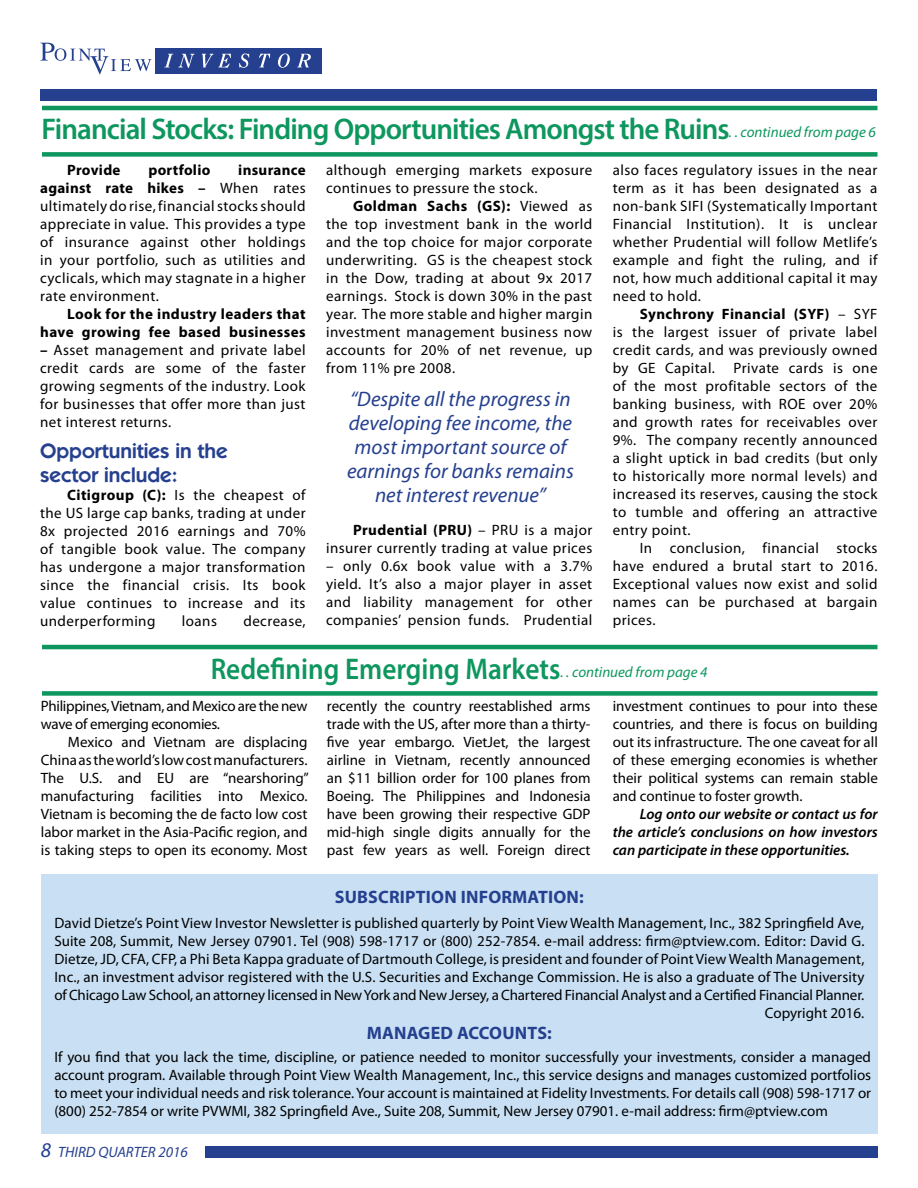
<style>
.page{position:relative;width:918px;height:1188px;background:#fff}
.page>*{position:absolute;margin:0;border:0;box-sizing:border-box;transform-origin:0 0}
.t1{font:600 30px "Myriad Pro";letter-spacing:-.03em;color:#0d975e}
.t2{font:600 30px "Myriad Pro";color:#0d975e;scale:.91 1}
.t3{font:italic 21px/24px "Myriad Pro";color:#25408f;text-align:center}
.t4{font:600 21px/24px "Itc Kabel";color:#25408f}
.t5{font:700 18px "Myriad Pro";letter-spacing:.01em;color:#25408f}
.t6{font:15px/18px "Myriad Pro";letter-spacing:.01em;color:#000;text-align:justify}
.t7{font:15px/18px "Myriad Pro";letter-spacing:.03em;color:#000}
.t8{font:italic 600 15px/18px "Myriad Pro";color:#000;text-align:justify}
.t9{font:700 15px/18px "Myriad Pro";letter-spacing:.03em;color:#000;text-align:right}
.t10{font:15px/18px "Myriad Pro";letter-spacing:-.02em;color:#000}
.t11{font:italic 15px "Myriad Pro";color:#25408f}
.s1{font-weight:400;font-style:italic;font-size:15px}
.s2{font-weight:700}
.s3{font-size:21px}
</style>
<div class="page">
<svg style="left:40px;top:43px;width:112px;height:31px"></svg>
<div style="left:155px;top:48px;width:167px;height:26px;background:#25408f"></div>
<svg style="left:164px;top:54px;width:31px;height:14px"></svg>
<svg style="left:202px;top:53px;width:29px;height:15px"></svg>
<svg style="left:239px;top:53px;width:10px;height:15px"></svg>
<svg style="left:259px;top:53px;width:11px;height:14px"></svg>
<svg style="left:278px;top:53px;width:12px;height:15px"></svg>
<svg style="left:297px;top:54px;width:14px;height:13px"></svg>
<div style="left:40px;top:89px;width:838px;height:12px;background:#25408f"></div>
<div style="left:205px;top:1146px;width:673px;height:12px;background:#25408f"></div>
<div style="left:41px;top:875px;width:837px;height:259px;background:#c9e0f4"></div>
<hr style="left:42px;top:645px;width:835px;height:4px;background:#0d975e">
<hr style="left:42px;top:106px;width:835px;height:4px;background:#0d975e">
<div style="left:42px;top:691px;width:835px;height:5px;background:#0d975e"></div>
<div style="left:42px;top:152px;width:835px;height:5px;background:#0d975e"></div>
<h1 class="t1" style="left:42px;top:109px;width:836px">Financial Stocks: Finding Opportunities Amongst the Ruins<span class="s1">. . continued from page 6</span></h1>
<p class="t9" style="left:67px;top:161px;width:55px">Provide</p>
<p class="t9" style="left:148px;top:161px;width:64px">portfolio</p>
<p class="t6" style="left:40px;top:161px;width:267px;text-indent:198px"><span class="s2">insurance against rate hikes –</span> When rates ultimately do rise, financial stocks should appreciate in value. This provides a type of insurance against other holdings in your portfolio, such as utilities and cyclicals, which may stagnate in a higher rate environment.</p>
<p class="t9" style="left:40px;top:305px;width:267px">Look for the industry leaders that have growing fee based businesses</p>
<p class="t6" style="left:40px;top:341px;width:267px"><span class="s2">–</span> Asset management and private label credit cards are some of the faster growing segments of the industry. Look for businesses that offer more than just net interest returns.</p>
<h2 class="t4" style="left:40px;top:439px;width:189px">Opportunities in the sector include:</h2>
<p class="t6" style="left:40px;top:486px;width:267px;text-indent:27px"><span class="s2">Citigroup (C):</span> Is the cheapest of the US large cap banks, trading at under 8x projected 2016 earnings and 70% of tangible book value. The company has undergone a major transformation since the financial crisis. Its book value continues to increase and its underperforming</p>
<p class="t6" style="left:182px;top:612px;width:37px">loans</p>
<p class="t7" style="left:243px;top:612px;width:64px">decrease,</p>
<p class="t7" style="left:326px;top:161px;width:268px">although emerging markets exposure continues to pressure the stock.</p>
<p class="t6" style="left:326px;top:197px;width:268px;text-indent:27px"><span class="s2">Goldman Sachs (GS):</span> Viewed as the top investment bank in the world and the top choice for major corporate underwriting. GS is the cheapest stock in the Dow, trading at about 9x 2017 earnings. Stock is down 30% in the past year. The more stable and higher margin investment management business now accounts for 20% of net revenue, up from 11% pre 2008.</p>
<h2 class="t3" style="left:347px;top:387px;width:228px">“Despite all the progress in developing fee income, the most important source of earnings for banks remains net interest revenue”</h2>
<p class="t7" style="left:326px;top:521px;width:268px;text-align:right"><span class="s2">Prudential (PRU)</span> – PRU is a major insurer currently trading at value prices</p>
<p class="t6" style="left:326px;top:557px;width:268px">– only 0.6x book value with a 3.7% yield. It’s also a major player in asset and liability management for other companies’ pension funds. Prudential</p>
<p class="t6" style="left:613px;top:161px;width:266px">also faces regulatory issues in the near term as it has been designated as a non-bank SIFI (Systematically Important Financial Institution). It is unclear whether Prudential will follow Metlife’s example and fight the ruling, and if not, how much additional capital it may need to hold.</p>
<p class="t6" style="left:613px;top:305px;width:266px;text-indent:27px"><span class="s2">Synchrony Financial (SYF)</span> – SYF is the largest issuer of private label credit cards, and was previously owned by GE Capital. Private cards is one of the most profitable sectors of the banking business, with ROE over 20% and growth rates for receivables over 9%. The company recently announced a slight uptick in bad credits (but only to historically more normal levels) and increased its reserves, causing the stock to tumble and offering an attractive entry point.</p>
<p class="t6" style="left:613px;top:539px;width:266px;text-indent:27px">In conclusion, financial stocks have endured a brutal start to 2016.<br>Exceptional values now exist and solid names can be purchased at bargain prices.</p>
<h1 class="t2" style="left:211px;top:650px;width:548px">Redefining Emerging Markets<span class="s1">. . continued from page 4</span></h1>
<p class="t10" style="left:41px;top:697px;width:268px">Philippines, Vietnam, and Mexico are the new wave of emerging economies.</p>
<p class="t6" style="left:41px;top:733px;width:269px;text-indent:27px">Mexico and Vietnam are displacing China as the world’s low cost manufacturers.<br>The U.S. and EU are “nearshoring” manufacturing facilities into Mexico.<br>Vietnam is becoming the de facto low cost labor market in the Asia-Pacific region, and is taking steps to open its economy. Most</p>
<p class="t6" style="left:327px;top:697px;width:265px">recently the country reestablished arms trade with the US, after more than a thirty&shy;five year embargo. VietJet, the largest airline in Vietnam, recently announced an $11 billion order for 100 planes from Boeing. The Philippines and Indonesia have been growing their respective GDP mid-high single digits annually for the past few years as well. Foreign direct</p>
<p class="t5" style="left:335px;top:885px;width:250px">SUBSCRIPTION INFORMATION:</p>
<p class="t6" style="left:54px;top:913px;width:812px;text-align:right">David Dietze’s Point View Investor Newsletter is published quarterly by Point View Wealth Management, Inc., 382 Springfield Ave, Suite 208, Summit, New Jersey 07901. Tel (908) 598-1717 or (800) 252-7854. e-mail address: firm@ptview.com. Editor: David G.<br>Dietze, JD, CFA, CFP, a Phi Beta Kappa graduate of Dartmouth College, is president and founder of Point View Wealth Management, Inc., an investment advisor registered with the U.S. Securities and Exchange Commission. He is also a graduate of The University of Chicago Law School, an attorney licensed in New York and New Jersey, a Chartered Financial Analyst and a Certified Financial Planner.<br>Copyright 2016.</p>
<p class="t5" style="left:367px;top:1021px;width:187px">MANAGED ACCOUNTS:</p>
<p class="t6" style="left:54px;top:1048px;width:818px">If you find that you lack the time, discipline, or patience needed to monitor successfully your investments, consider a managed account program. Available through Point View Wealth Management, Inc., this service designs and manages customized portfolios to meet your individual needs and risk tolerance. Your account is maintained at Fidelity Investments. For details call (908) 598-1717 or (800) 252-7854 or write PVWMI, 382 Springfield Ave., Suite 208, Summit, New Jersey 07901. e-mail address: firm@ptview.com</p>
<p class="t6" style="left:613px;top:697px;width:267px">investment continues to pour into these countries, and there is focus on building out its infrastructure. The one caveat for all of these emerging economies is whether their political systems can remain stable and continue to foster growth.</p>
<p class="t8" style="left:613px;top:805px;width:267px;text-indent:27px">Log onto our website or contact us for the article’s conclusions on how investors can participate in these opportunities.</p>
<p class="t11" style="left:41px;top:1143px;width:149px"><span class="s3">8</span> THIRD QUARTER 2016</p>
</div>
